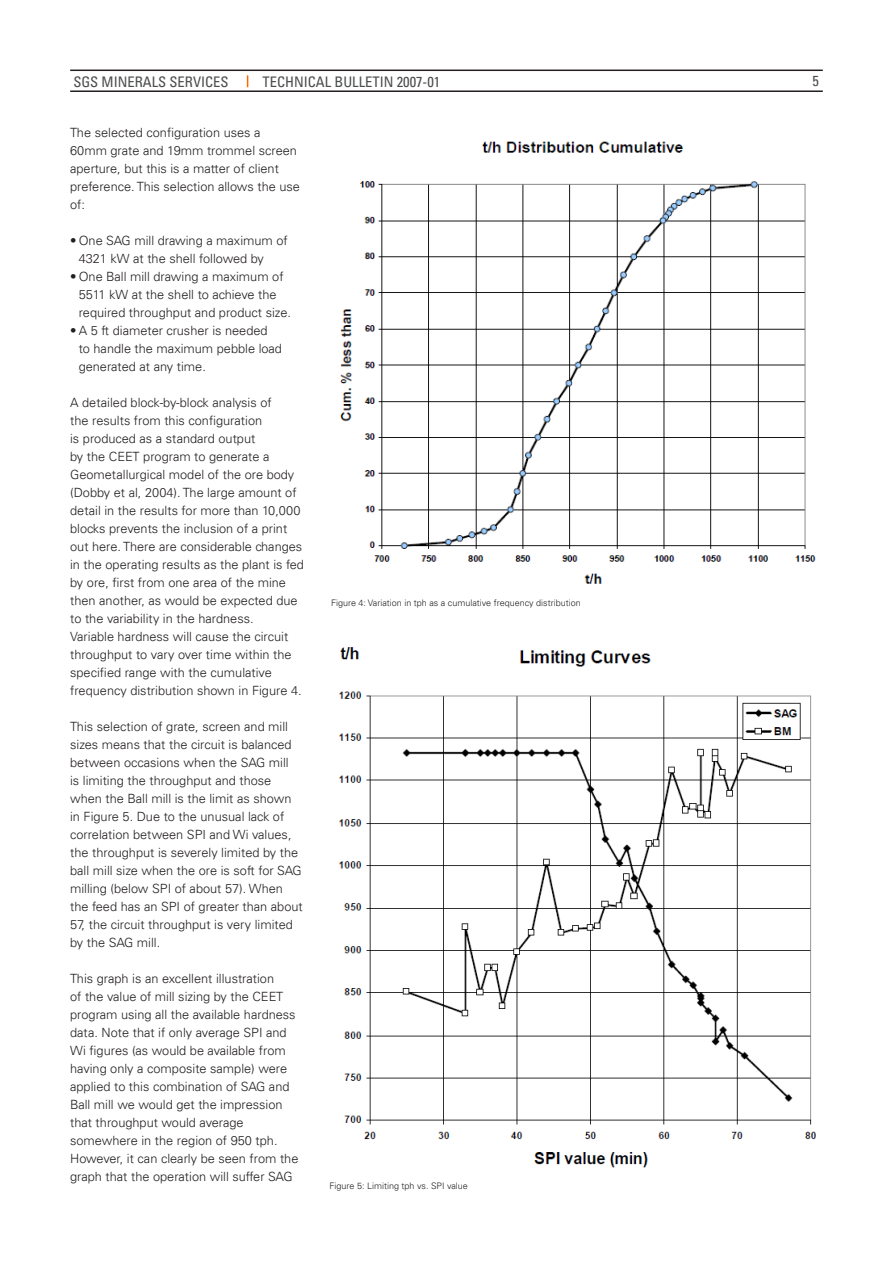
<style>
.page{position:relative;width:893px;height:1263px;background:#fff}
.page>*{position:absolute;margin:0;border:0;box-sizing:border-box;transform-origin:0 0}
.t1{font:condensed 14.55px "Univers LT";color:#4b4c4d}
.t2{font:300 12.75px/18px "Univers LT";color:#231f20}
.t3{font:300 9px "Univers LT";color:#231f20}
</style>
<div class="page">
<hr style="left:70px;top:70px;width:753px;height:1px;background:#231f20">
<hr style="left:70px;top:90px;width:753px;height:2px;background:#231f20">
<svg style="left:247px;top:75px;width:1px;height:12px"></svg>
<img style="left:340px;top:141px;width:476px;height:443px">
<img style="left:339px;top:647px;width:478px;height:521px">
<p class="t1" style="left:73px;top:72px;width:157px">SGS MINERALS SERVICES</p>
<p class="t1" style="left:263px;top:73px;width:179px">TECHNICAL BULLETIN 2007-01</p>
<p class="t1" style="left:813px;top:72px;width:8px">5</p>
<p class="t2" style="left:70px;top:123px;width:231px">The selected configuration uses a<br>60mm grate and 19mm trommel screen aperture, but this is a matter of client preference. This selection allows the use of:</p>
<p class="t2" style="left:79px;top:231px;width:211px;text-indent:-9px">• One SAG mill drawing a maximum of<br>4321 kW at the shell followed by</p>
<p class="t2" style="left:79px;top:267px;width:214px;text-indent:-9px">• One Ball mill drawing a maximum of<br>5511 kW at the shell to achieve the required throughput and product size.</p>
<p class="t2" style="left:79px;top:321px;width:205px;text-indent:-9px">• A 5 ft diameter crusher is needed to handle the maximum pebble load generated at any time.</p>
<p class="t2" style="left:70px;top:393px;width:226px">A detailed block-by-block analysis of<br>the results from this configuration<br>is produced as a standard output<br>by the CEET program to generate a Geometallurgical model of the ore body</p>
<p class="t2" style="left:70px;top:483px;width:235px">(Dobby et al, 2004). The large amount of detail in the results for more than 10,000 blocks prevents the inclusion of a print out here. There are considerable changes in the operating results as the plant is fed by ore, first from one area of the mine then another, as would be expected due to the variability in the hardness.</p>
<p class="t2" style="left:70px;top:627px;width:233px">Variable hardness will cause the circuit throughput to vary over time within the specified range with the cumulative frequency distribution shown in Figure 4.</p>
<p class="t2" style="left:70px;top:717px;width:234px">This selection of grate, screen and mill sizes means that the circuit is balanced between occasions when the SAG mill<br>is limiting the throughput and those when the Ball mill is the limit as shown in Figure 5. Due to the unusual lack of correlation between SPI and Wi values, the throughput is severely limited by the ball mill size when the ore is soft for SAG milling (below SPI of about 57). When the feed has an SPI of greater than about 57, the circuit throughput is very limited by the SAG mill.</p>
<p class="t2" style="left:70px;top:969px;width:227px">This graph is an excellent illustration<br>of the value of mill sizing by the CEET program using all the available hardness data. Note that if only average SPI and Wi figures (as would be available from having only a composite sample) were applied to this combination of SAG and Ball mill we would get the impression that throughput would average somewhere in the region of 950 tph.</p>
<p class="t2" style="left:70px;top:1149px;width:230px">However, it can clearly be seen from the graph that the operation will suffer SAG</p>
<p class="t3" style="left:331px;top:597px;width:251px">Figure 4: Variation in tph as a cumulative frequency distribution</p>
<p class="t3" style="left:330px;top:1180px;width:140px">Figure 5: Limiting tph vs. SPI value</p>
</div>
